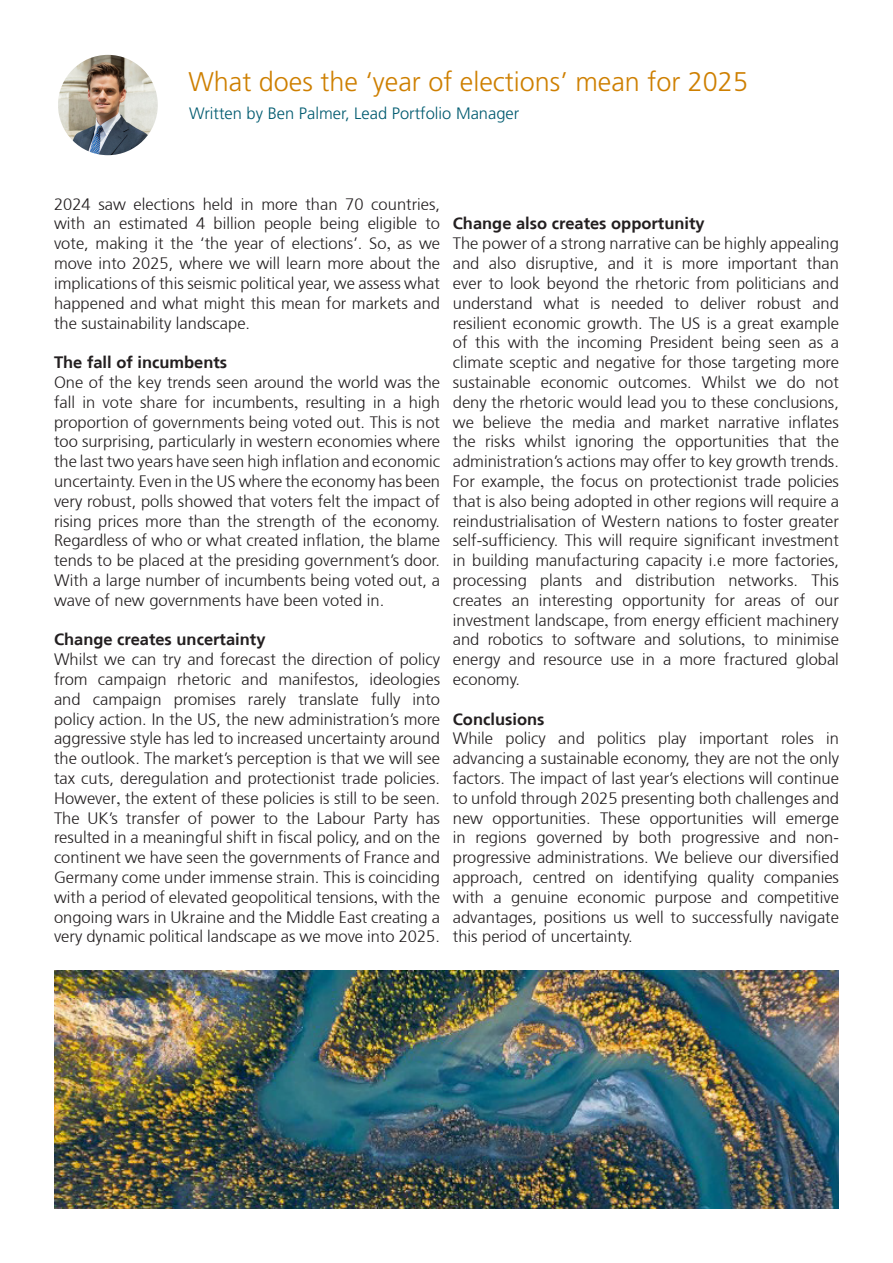
<style>
.page{position:relative;width:893px;height:1263px;background:#fff}
.page>*{position:absolute;margin:0;border:0;box-sizing:border-box;transform-origin:0 0}
.heading_1{font:300 27px "Frutiger LT Std";color:#ce7f00}
.t1{font:300 16.5px/19.8px "Frutiger 45";color:#231f20;text-align:justify}
.t2{font:700 16.5px "Frutiger 65";color:#231f20}
.heading_1-2{font:300 16.5px "Frutiger LT Std";color:#005b70}
.s1{font-family:"Times New Roman";font-weight:400}
</style>
<div class="page">
<img style="left:58px;top:55px;width:100px;height:100px;border-radius:50px">
<img style="left:54px;top:971px;width:785px;height:238px">
<p class="heading_1" style="left:188px;top:66px;width:561px">What does the ‘year of elections’ mean for 2025</p>
<p class="heading_1-2" style="left:189px;top:104px;width:332px">Written by Ben Palmer, Lead Portfolio Manager</p>
<p class="t1" style="left:54px;top:194px;width:388px">2024 saw elections held in more than 70 countries, with an estimated 4 billion people being eligible to vote, making it the ‘the year of elections’. So<span class="s1">,</span> as we move into 2025, where we will learn more about the implications of this seismic political year, we assess what happened and what might this mean for markets and the sustainability landscape.</p>
<p class="t2" style="left:54px;top:353px;width:175px">The fall of incumbents</p>
<p class="t1" style="left:54px;top:373px;width:388px">One of the key trends seen around the world was the fall in vote share for incumbents<span class="s1">,</span> resulting in a high proportion of governments being voted out. This is not too surprising, particularly in western economies where the last two years have seen high inflation and economic uncertainty. Even in the US where the economy has been very robust, polls showed that voters felt the impact of rising prices more than the strength of the economy.<br>Regardless of who or what created inflation, the blame tends to be placed at the presiding government’s door.<br>With a large number of incumbents being voted out, a wave of new governments have been voted in.</p>
<p class="t2" style="left:54px;top:630px;width:213px">Change creates uncertainty</p>
<p class="t1" style="left:54px;top:650px;width:388px">Whilst we can try and forecast the direction of policy from campaign rhetoric and manifestos, ideologies and campaign promises rarely translate fully into policy action. In the US, the new administration’s more aggressive style has led to increased uncertainty around the outlook. The market’s perception is that we will see tax cuts, deregulation and protectionist trade policies.<br>However<span class="s1">,</span> the extent of these policies is still to be seen.<br>The UK’s transfer of power to the Labour Party has resulted in a meaningful shift in fiscal policy, and on the continent we have seen the governments of France and Germany come under immense strain. This is coinciding with a period of elevated geopolitical tensions<span class="s1">,</span> with the ongoing wars in Ukraine and the Middle East creating a very dynamic political landscape as we move into 2025.</p>
<p class="t2" style="left:453px;top:214px;width:253px">Change also creates opportunity</p>
<p class="t1" style="left:453px;top:234px;width:388px">The power of a strong narrative can be highly appealing and also disruptive, and it is more important than ever to look beyond the rhetoric from politicians and understand what is needed to deliver robust and resilient economic growth. The US is a great example of this with the incoming President being seen as a climate sceptic and negative for those targeting more sustainable economic outcomes. Whilst we do not deny the rhetoric would lead you to these conclusions, we believe the media and market narrative inflates the risks whilst ignoring the opportunities that the administration’s actions may offer to key growth trends.<br>For example<span class="s1">,</span> the focus on protectionist trade policies that is also being adopted in other regions will require a reindustrialisation of Western nations to foster greater self-sufficiency. This will require significant investment in building manufacturing capacity i.e more factories, processing plants and distribution networks. This creates an interesting opportunity for areas of our investment landscape<span class="s1">,</span> from energy efficient machinery and robotics to software and solutions<span class="s1">,</span> to minimise energy and resource use in a more fractured global economy.</p>
<p class="t2" style="left:453px;top:709px;width:93px">Conclusions</p>
<p class="t1" style="left:453px;top:729px;width:388px">While policy and politics play important roles in advancing a sustainable economy, they are not the only factors. The impact of last year’s elections will continue to unfold through 2025 presenting both challenges and new opportunities. These opportunities will emerge in regions governed by both progressive and non&shy;progressive administrations. We believe our diversified approach, centred on identifying quality companies with a genuine economic purpose and competitive advantages, positions us well to successfully navigate this period of uncertainty.</p>
</div>
